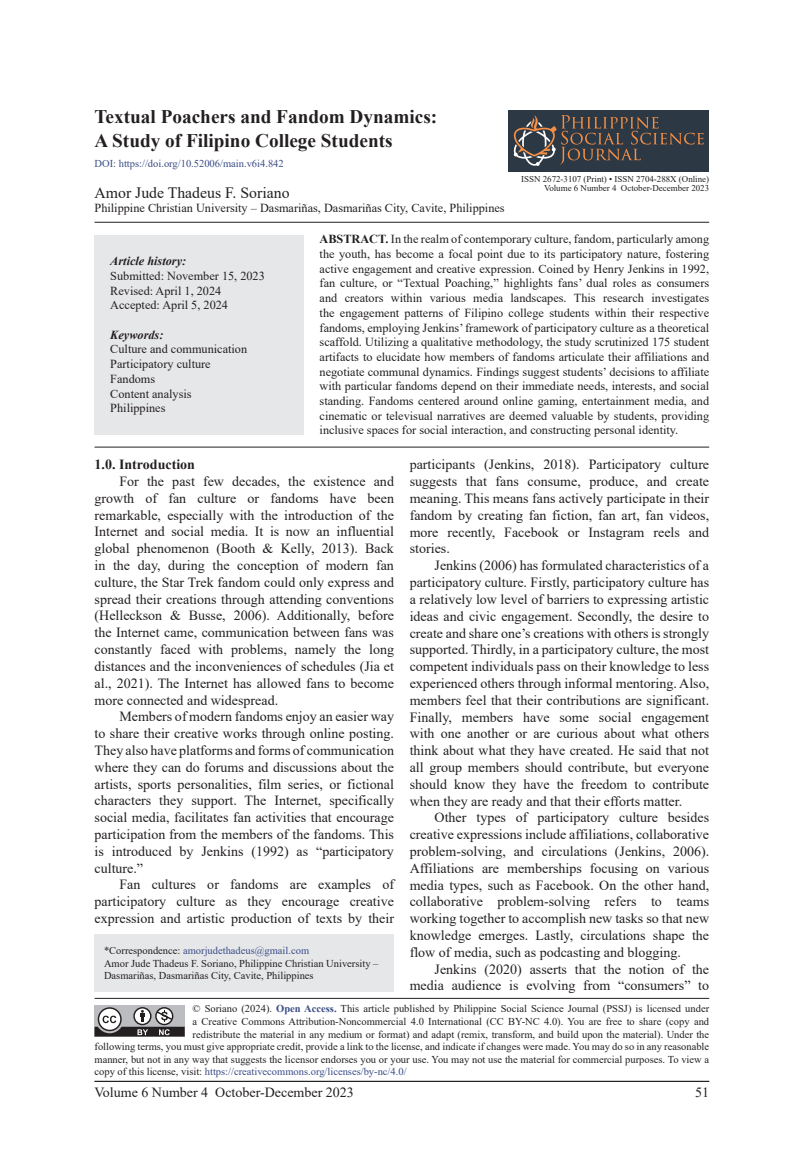
<style>
.page{position:relative;width:788px;height:1166px;background:#fff}
.page>*{position:absolute;margin:0;border:0;box-sizing:border-box;transform-origin:0 0}
.t1{font:700 19.25px/23.1px "Times New Roman";color:#231f20}
.t2{font:15.75px "Times New Roman";color:#231f20}
.t3{font:14px/16.8px "Times New Roman";color:#231f20;text-align:justify}
.t4{font:700 14px "Times New Roman";color:#231f20}
.t5{font:12.25px/14.7px "Times New Roman";color:#231f20}
.t6{font:italic 700 12.25px "Times New Roman";color:#231f20}
.t7{font:10.5px/12.6px "Times New Roman";color:#231f20}
.t8{font:10.5px "Times New Roman";color:#3a4c86}
.t9{font:8.92px "Times New Roman";color:#231f20}
.s1{font-weight:700}
.s2{color:#3a4c86}
.s3{font-weight:700;color:#3a4c86}
.s4{color:#231f20}
</style>
<div class="page">
<hr style="left:94px;top:1081px;width:615px;height:1px;background:#231f20">
<div style="left:94px;top:934px;width:300px;height:57px;background:#e6e7e9"></div>
<hr style="left:94px;top:222px;width:615px;height:1px;background:#231f20">
<hr style="left:94px;top:446px;width:615px;height:1px;background:#231f20">
<div style="left:94px;top:235px;width:210px;height:199px;background:#e6e7e9"></div>
<div style="left:94px;top:1005px;width:91px;height:31px;background:#bcbdc0"></div>
<div style="left:98px;top:1007px;width:24px;height:24px;border:1px solid #231f20;border-radius:50%"></div>
<svg style="left:134px;top:1007px;width:17px;height:17px"></svg>
<div style="left:133px;top:1007px;width:18px;height:18px;border:1px solid #231f20;border-radius:50%"></div>
<svg style="left:156px;top:1007px;width:17px;height:17px"></svg>
<div style="left:155px;top:1007px;width:18px;height:18px;border:1px solid #231f20;border-radius:50%"></div>
<svg style="left:95px;top:1010px;width:90px;height:26px"></svg>
<hr style="left:94px;top:998px;width:615px;height:1px;background:#231f20">
<div style="left:508px;top:110px;width:201px;height:62px;background:#2d3845"></div>
<svg style="left:513px;top:115px;width:190px;height:51px"></svg>
<h1 class="t1" style="left:94px;top:105px;width:344px">Textual Poachers and Fandom Dynamics:<br>A Study of Filipino College Students</h1>
<p class="t2" style="left:94px;top:181px;width:196px">Amor Jude Thadeus F. Soriano</p>
<p class="t5" style="left:94px;top:200px;width:411px">Philippine Christian University – Dasmariñas, Dasmariñas City, Cavite, Philippines</p>
<p class="t8" style="left:94px;top:156px;width:191px">DOI: https://doi.org/10.52006/main.v6i4.842</p>
<p class="t9" style="left:521px;top:172px;width:189px">ISSN 2672-3107 (Print) • ISSN 2704-288X (Online)</p>
<p class="t9" style="left:544px;top:182px;width:167px">Volume 6 Number 4 October-December 2023</p>
<p class="t6" style="left:110px;top:252px;width:77px">Article history:</p>
<p class="t5" style="left:110px;top:268px;width:156px">Submitted: November 15, 2023<br>Revised: April 1, 2024<br>Accepted: April 5, 2024</p>
<p class="t6" style="left:110px;top:326px;width:55px">Keywords:</p>
<p class="t5" style="left:110px;top:341px;width:138px">Culture and communication<br>Participatory culture<br>Fandoms<br>Content analysis<br>Philippines</p>
<p class="t5" style="left:319px;top:231px;width:391px;text-align:justify"><span class="s1">ABSTRACT.</span> In the realm of contemporary culture, fandom, particularly among the youth, has become a focal point due to its participatory nature, fostering active engagement and creative expression. Coined by Henry Jenkins in 1992, fan culture, or “Textual Poaching,” highlights fans’ dual roles as consumers and creators within various media landscapes. This research investigates the engagement patterns of Filipino college students within their respective fandoms, employing Jenkins’ framework of participatory culture as a theoretical scaffold. Utilizing a qualitative methodology, the study scrutinized 175 student artifacts to elucidate how members of fandoms articulate their affiliations and negotiate communal dynamics. Findings suggest students’ decisions to affiliate with particular fandoms depend on their immediate needs, interests, and social standing. Fandoms centered around online gaming, entertainment media, and cinematic or televisual narratives are deemed valuable by students, providing inclusive spaces for social interaction, and constructing personal identity.</p>
<p class="t4" style="left:94px;top:454px;width:102px">1.0. Introduction</p>
<p class="t3" style="left:94px;top:472px;width:301px;text-indent:25px">For the past few decades, the existence and growth of fan culture or fandoms have been remarkable, especially with the introduction of the Internet and social media. It is now an influential global phenomenon (Booth &amp; Kelly, 2013). Back in the day, during the conception of modern fan culture, the Star Trek fandom could only express and spread their creations through attending conventions (Helleckson &amp; Busse, 2006). Additionally, before the Internet came, communication between fans was constantly faced with problems, namely the long distances and the inconveniences of schedules (Jia et al., 2021). The Internet has allowed fans to become more connected and widespread.</p>
<p class="t3" style="left:94px;top:707px;width:301px;text-indent:25px">Members of modern fandoms enjoy an easier way to share their creative works through online posting.<br>They also have platforms and forms of communication where they can do forums and discussions about the artists, sports personalities, film series, or fictional characters they support. The Internet, specifically social media, facilitates fan activities that encourage participation from the members of the fandoms. This is introduced by Jenkins (1992) as “participatory culture.”</p>
<p class="t3" style="left:94px;top:875px;width:301px;text-indent:25px">Fan cultures or fandoms are examples of participatory culture as they encourage creative expression and artistic production of texts by their</p>
<p class="t7" style="left:104px;top:944px;width:276px">*Correspondence: <span class="s2">amorjudethadeus@gmail.com<br></span>Amor Jude Thadeus F. Soriano, Philippine Christian University –<br>Dasmariñas, Dasmariñas City, Cavite, Philippines</p>
<p class="t3" style="left:410px;top:456px;width:301px">participants (Jenkins, 2018). Participatory culture suggests that fans consume, produce, and create meaning. This means fans actively participate in their fandom by creating fan fiction, fan art, fan videos, more recently, Facebook or Instagram reels and stories.</p>
<p class="t3" style="left:410px;top:557px;width:301px;text-indent:25px">Jenkins (2006) has formulated characteristics of a participatory culture. Firstly, participatory culture has a relatively low level of barriers to expressing artistic ideas and civic engagement. Secondly, the desire to create and share one’s creations with others is strongly supported. Thirdly, in a participatory culture, the most competent individuals pass on their knowledge to less experienced others through informal mentoring. Also, members feel that their contributions are significant.<br>Finally, members have some social engagement with one another or are curious about what others think about what they have created. He said that not all group members should contribute, but everyone should know they have the freedom to contribute when they are ready and that their efforts matter.</p>
<p class="t3" style="left:410px;top:809px;width:301px;text-indent:25px">Other types of participatory culture besides creative expressions include affiliations, collaborative problem-solving, and circulations (Jenkins, 2006).<br>Affiliations are memberships focusing on various media types, such as Facebook. On the other hand, collaborative problem-solving refers to teams working together to accomplish new tasks so that new knowledge emerges. Lastly, circulations shape the flow of media, such as podcasting and blogging.</p>
<p class="t3" style="left:410px;top:960px;width:301px;text-align:right">Jenkins (2020) asserts that the notion of the media audience is evolving from “consumers” to</p>
<p class="t7" style="left:192px;top:1002px;width:518px">© Soriano (2024). <span class="s3">Open Access.</span> This article published by Philippine Social Science Journal (PSSJ) is licensed under</p>
<p class="t7" style="left:192px;top:1014px;width:518px">a Creative Commons Attribution-Noncommercial 4.0 International (CC BY-NC 4.0). You are free to share (copy and</p>
<p class="t7" style="left:192px;top:1027px;width:518px">redistribute the material in any medium or format) and adapt (remix, transform, and build upon the material). Under the</p>
<p class="t7" style="left:95px;top:1040px;width:616px">following terms, you must give appropriate credit, provide a link to the license, and indicate if changes were made. You may do so in any reasonable</p>
<p class="t7" style="left:95px;top:1052px;width:616px">manner, but not in any way that suggests the licensor endorses you or your use. You may not use the material for commercial purposes. To view a</p>
<p class="t8" style="left:95px;top:1064px;width:313px"><span class="s4">copy of this license, visit:</span> https://creativecommons.org/licenses/by-nc/4.0/</p>
<p class="t3" style="left:94px;top:1083px;width:261px">Volume 6 Number 4 October-December 2023</p>
<p class="t3" style="left:695px;top:1083px;width:15px">51</p>
</div>
